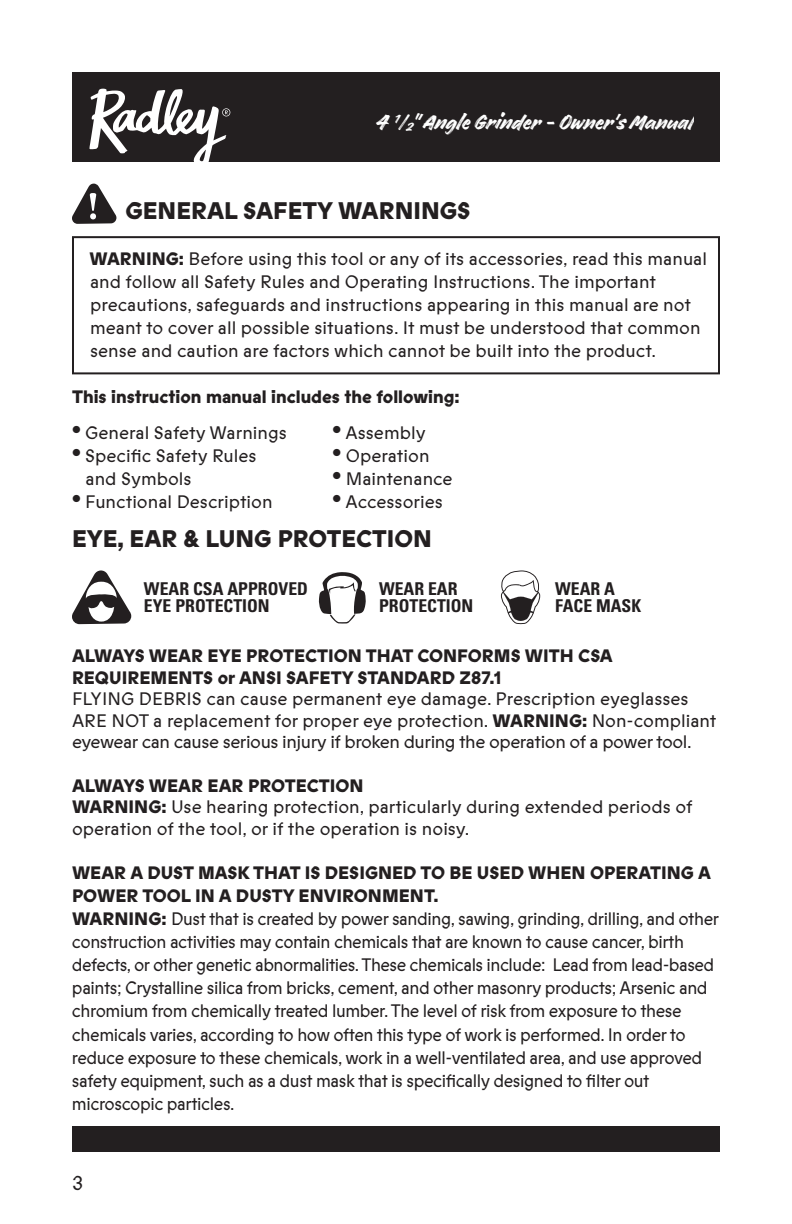
<style>
.page{position:relative;width:792px;height:1224px;background:#fff}
.page>*{position:absolute;margin:0;border:0;box-sizing:border-box;transform-origin:0 0}
.t1{font:800 24px "Prophet";color:#231f20}
.t2{font:24px "Handelson Two";color:#fff}
.t3{font:20px "Prophet";color:#231f20}
.t4{font:18px/23px "Prophet";letter-spacing:-.025em;color:#231f20;scale:.95 1}
.t5{font:18px/23px "Prophet";color:#231f20}
.t6{font:18px/21.6px "Prophet";letter-spacing:-.025em;color:#231f20}
.t7{font:800 18px/21.6px "Prophet";color:#231f20}
.t8{font:700 condensed 17.6px/17.6px "Univers LT Std";color:#231f20}
.s1{font-weight:800}
</style>
<div class="page">
<div style="left:72px;top:72px;width:648px;height:90px;background:#231f20"></div>
<div style="left:72px;top:1126px;width:648px;height:26px;background:#231f20"></div>
<svg style="left:89px;top:89px;width:141px;height:73px"></svg>
<div style="left:72px;top:236px;width:648px;height:138px;border:2px solid #231f20"></div>
<svg style="left:72px;top:570px;width:59px;height:54px"></svg>
<svg style="left:319px;top:572px;width:47px;height:52px"></svg>
<svg style="left:501px;top:570px;width:39px;height:54px"></svg>
<svg style="left:72px;top:184px;width:44px;height:40px"></svg>
<h1 class="t2" style="left:375px;top:109px;width:319px">4 <sup>1</sup>/<sub>2</sub>" Angle Grinder - Owner's Manual</h1>
<h1 class="t1" style="left:125px;top:194px;width:347px">GENERAL SAFETY WARNINGS</h1>
<p class="t5" style="left:89px;top:247px;width:619px"><span class="s1">WARNING:</span> Before using this tool or any of its accessories, read this manual and follow all Safety Rules and Operating Instructions. The important precautions, safeguards and instructions appearing in this manual are not meant to cover all possible situations. It must be understood that common sense and caution are factors which cannot be built into the product.</p>
<p class="t7" style="left:72px;top:386px;width:389px">This instruction manual includes the following:</p>
<p class="t5" style="left:72px;top:421px;width:216px"><sup>•</sup> General Safety Warnings</p>
<p class="t5" style="left:86px;top:444px;width:173px;text-indent:-14px"><sup>•</sup> Specific Safety Rules and Symbols</p>
<p class="t5" style="left:72px;top:490px;width:202px"><sup>•</sup> Functional Description</p>
<p class="t5" style="left:333px;top:421px;width:94px"><sup>•</sup> Assembly</p>
<p class="t5" style="left:333px;top:444px;width:99px"><sup>•</sup> Operation</p>
<p class="t5" style="left:333px;top:467px;width:122px"><sup>•</sup> Maintenance</p>
<p class="t5" style="left:333px;top:490px;width:112px"><sup>•</sup> Accessories</p>
<h1 class="t1" style="left:72px;top:522px;width:361px">EYE, EAR &amp; LUNG PROTECTION</h1>
<p class="t8" style="left:144px;top:580px;width:165px">WEAR CSA APPROVED<br>EYE PROTECTION</p>
<p class="t8" style="left:379px;top:580px;width:96px">WEAR EAR<br>PROTECTION</p>
<p class="t8" style="left:555px;top:580px;width:88px">WEAR A<br>FACE MASK</p>
<p class="t7" style="left:72px;top:645px;width:542px">ALWAYS WEAR EYE PROTECTION THAT CONFORMS WITH CSA<br>REQUIREMENTS or ANSI SAFETY STANDARD Z87.1</p>
<p class="t6" style="left:72px;top:688px;width:646px">FLYING DEBRIS can cause permanent eye damage. Prescription eyeglasses<br>ARE NOT a replacement for proper eye protection. <span class="s1">WARNING:</span> Non-compliant eyewear can cause serious injury if broken during the operation of a power tool.</p>
<p class="t5" style="left:72px;top:774px;width:622px;line-height:21.6px"><span class="s1">ALWAYS WEAR EAR PROTECTION<br>WARNING:</span> Use hearing protection, particularly during extended periods of operation of the tool, or if the operation is noisy.</p>
<p class="t4" style="left:72px;top:862px;width:683px"><span class="s1">WEAR A DUST MASK THAT IS DESIGNED TO BE USED WHEN OPERATING A POWER TOOL IN A DUSTY ENVIRONMENT.<br>WARNING:</span> Dust that is created by power sanding, sawing, grinding, drilling, and other construction activities may contain chemicals that are known to cause cancer, birth defects, or other genetic abnormalities. These chemicals include: Lead from lead-based paints; Crystalline silica from bricks, cement, and other masonry products; Arsenic and chromium from chemically treated lumber. The level of risk from exposure to these chemicals varies, according to how often this type of work is performed. In order to reduce exposure to these chemicals, work in a well-ventilated area, and use approved safety equipment, such as a dust mask that is specifically designed to filter out microscopic particles.</p>
<p class="t3" style="left:72px;top:1170px;width:13px">3</p>
</div>
